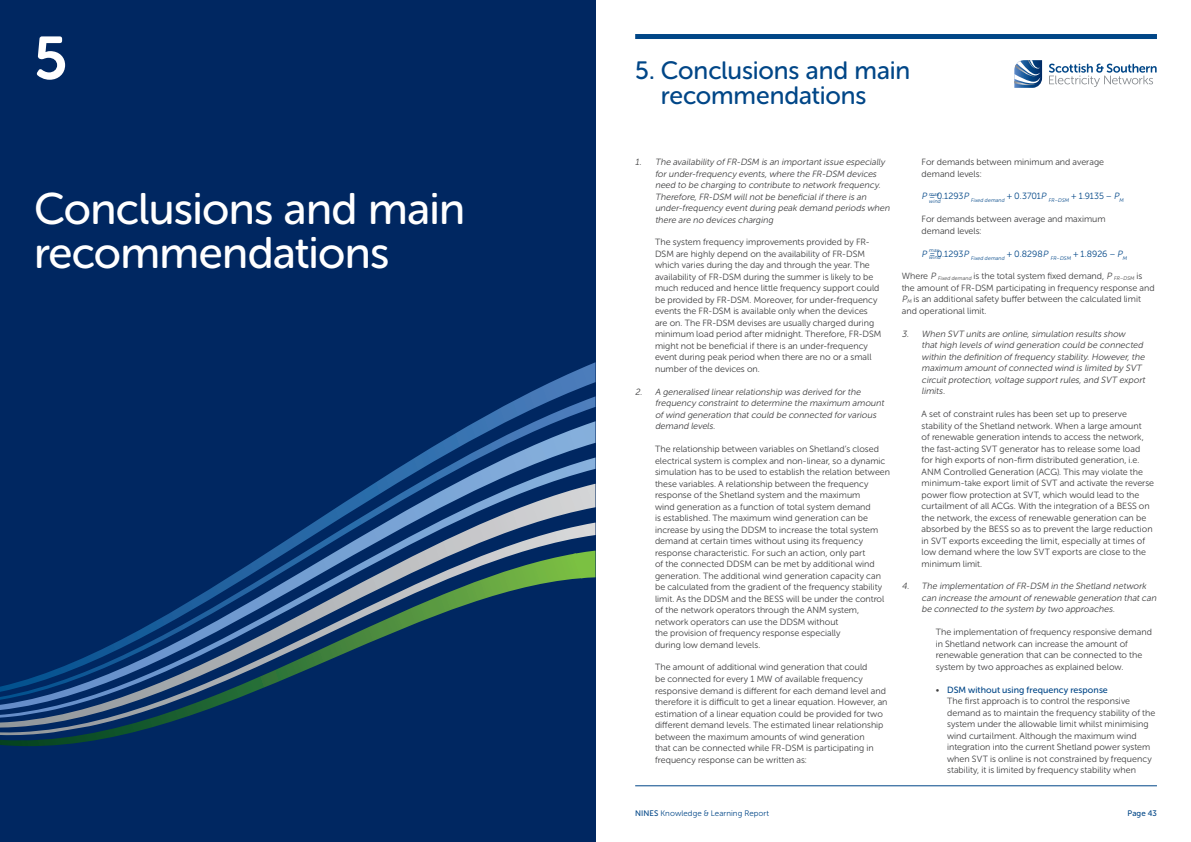
<style>
.page{position:relative;width:1191px;height:842px;background:#fff}
.page>*{position:absolute;margin:0;border:0;box-sizing:border-box;transform-origin:0 0}
.t1{font:60px "Museo Sans Rounded 700";color:#fff}
.t2{font:44px/44px "Museo Sans Rounded 500";letter-spacing:-.015em;color:#fff}
.t3{font:25px/25px "Museo Sans Rounded 500";letter-spacing:-.005em;color:#004687}
.t4{font:9px/11.5px "Museo Sans Rounded 300";letter-spacing:.005em;color:#3e3e3f}
.t5{font:italic 9px/11.5px "Museo Sans Rounded 300";color:#3e3e3f}
.t6{font:9px "Museo Sans Rounded 300";letter-spacing:-.005em;color:#004687}
.t7{font:9px "Museo Sans Rounded 500";letter-spacing:.005em;color:#004687}
.t8{font:8px "Museo Sans Rounded 300";letter-spacing:.015em;color:#004687}
.t9{font:8px "Museo Sans Rounded 500";letter-spacing:.01em;color:#004687}
.t10{font:italic 5.2px/7px "Museo Sans Rounded 300";color:#004687}
.s1{font-style:italic}
.s2{font-family:"Museo Sans Rounded 300";color:#3e3e3f}
.s3{font-family:"Museo Sans Rounded 500"}
</style>
<div class="page">
<div style="left:635px;top:34px;width:522px;height:5px;background:#004687"></div>
<svg style="left:1014px;top:60px;width:28px;height:28px"></svg>
<svg style="left:1049px;top:64px;width:107px;height:23px"></svg>
<hr style="left:635px;top:785px;width:522px;height:1px;background:#004687">
<div style="left:0;top:0;width:595px;height:842px;background:#002761"></div>
<svg style="left:0;top:735px;width:121px;height:11px"></svg>
<svg style="left:0;top:727px;width:152px;height:8px"></svg>
<svg style="left:0;top:718px;width:182px;height:9px"></svg>
<svg style="left:0;top:710px;width:205px;height:8px"></svg>
<svg style="left:0;top:700px;width:232px;height:10px"></svg>
<svg style="left:0;top:692px;width:253px;height:8px"></svg>
<svg style="left:0;top:362px;width:595px;height:330px"></svg>
<h1 class="t1" style="left:34px;top:25px;width:35px">5</h1>
<h2 class="t2" style="left:34px;top:187px;width:432px">Conclusions and main recommendations</h2>
<h3 class="t3" style="left:661px;top:58px;width:251px;text-indent:-26px">5. Conclusions and main recommendations</h3>
<p class="t5" style="left:655px;top:156px;width:238px;text-indent:-20px">1. The availability ofFR-DSM is an importantissue especially forunder-frequency events,where the FR-DSM devices need to be charging to contribute to network frequency.<br>Therefore,FR-DSM willnotbe beneficialifthere is an under-frequency eventduring peak demand periods when there are no devices charging</p>
<p class="t4" style="left:655px;top:237px;width:228px">The system frequency improvements provided by FR-DSM are highly depend on the availability of FR-DSM which varies during the day and through the year. The availability of FR-DSM during the summer is likely to be much reduced and hence little frequency support could be provided by FR-DSM. Moreover, for under-frequency events the FR-DSM is available only when the devices are on. The FR-DSM devises are usually charged during minimum load period after midnight. Therefore, FR-DSM might not be beneficial if there is an under-frequency event during peak period when there are no or a small number of the devices on.</p>
<p class="t5" style="left:655px;top:386px;width:232px;text-indent:-20px">2. A generalised linearrelationship was derived forthe frequency constraintto determine the maximum amount ofwind generation thatcould be connected forvarious demand levels.</p>
<p class="t4" style="left:655px;top:443px;width:237px">The relationship between variables on Shetland’s closed electrical system is complex and non-linear, so a dynamic simulation has to be used to establish the relation between these variables. A relationship between the frequency response of the Shetland system and the maximum<br>wind generation as a function of total system demand<br>is established. The maximum wind generation can be increase by using the DDSM to increase the total system demand at certain times without using its frequency response characteristic. For such an action, only part<br>of the connected DDSM can be met by additional wind generation. The additional wind generation capacity can be calculated from the gradient of the frequency stability limit. As the DDSM and the BESS will be under the control of the network operators through the ANM system, network operators can use the DDSM without<br>the provision of frequency response especially<br>during low demand levels.</p>
<p class="t4" style="left:655px;top:662px;width:234px">The amount of additional wind generation that could<br>be connected for every 1 MW of available frequency responsive demand is different for each demand level and therefore it is difficult to get a linear equation. However, an estimation of a linear equation could be provided for two different demand levels. The estimated linear relationship between the maximum amounts of wind generation<br>that can be connected while FR-DSM is participating in frequency response can be written as:</p>
<p class="t4" style="left:921px;top:156px;width:184px">For demands between minimum and average demand levels:</p>
<p class="t6" style="left:921px;top:191px;width:204px"><span class="s1">P=</span>0.1293<span class="s1">P</span><sub>Fixed</sub> <sub>demand</sub> + 0.3701<span class="s1">P</span><sub>FR–DSM</sub> + 1.9135 − <span class="s1">P</span><sub>M</sub></p>
<p class="t4" style="left:921px;top:213px;width:185px">For demands between average and maximum demand levels:</p>
<p class="t6" style="left:921px;top:249px;width:208px"><span class="s1">P=</span>0.1293<span class="s1">P</span><sub>Fixed</sub> <sub>demand</sub> + 0.8298<span class="s1">P</span><sub>FR–DSM</sub> + 1.8926 − <span class="s1">P</span><sub>M</sub></p>
<p class="t4" style="left:901px;top:271px;width:254px">Where <span class="s1">P</span> <sub>Fixed</sub> <sub>demand</sub> is the total system fixed demand, <span class="s1">P</span> <sub>FR–DSM</sub> is the amount of FR-DSM participating in frequency response and <span class="s1">P</span><sub>M</sub> is an additional safety buffer between the calculated limit and operational limit.</p>
<p class="t5" style="left:921px;top:328px;width:227px;text-indent:-20px">3. When SVT units are online,simulation results show thathigh levels ofwind generation could be connected within the definition offrequency stability.However,the maximum amountofconnected wind is limited by SVT circuitprotection,voltage supportrules,and SVT export limits.</p>
<p class="t4" style="left:921px;top:408px;width:234px">A set of constraint rules has been set up to preserve stability of the Shetland network. When a large amount<br>of renewable generation intends to access the network, the fast-acting SVT generator has to release some load<br>for high exports of non-firm distributed generation, i.e.<br>ANM Controlled Generation (ACG). This may violate the minimum-take export limit of SVT and activate the reverse power flow protection at SVT, which would lead to the curtailment of all ACGs. With the integration of a BESS on the network, the excess of renewable generation can be absorbed by the BESS so as to prevent the large reduction in SVT exports exceeding the limit, especially at times of low demand where the low SVT exports are close to the minimum limit.</p>
<p class="t5" style="left:921px;top:581px;width:238px;text-indent:-20px">4. The implementation ofFR-DSM in the Shetland network can increase the amountofrenewable generation thatcan be connected to the system by two approaches.</p>
<p class="t4" style="left:935px;top:626px;width:218px">The implementation of frequency responsive demand in Shetland network can increase the amount of renewable generation that can be connected to the system by two approaches as explained below.</p>
<p class="t7" style="left:935px;top:685px;width:174px"><span class="s2">•</span> DSM without using frequency response</p>
<p class="t4" style="left:947px;top:695px;width:210px">The first approach is to control the responsive demand as to maintain the frequency stability of the system under the allowable limit whilst minimising wind curtailment. Although the maximum wind integration into the current Shetland power system when SVT is online is not constrained by frequency stability, it is limited by frequency stability when</p>
<p class="t10" style="left:929px;top:190px;width:14px">max wind</p>
<p class="t10" style="left:929px;top:247px;width:14px">max wind</p>
<p class="t8" style="left:635px;top:809px;width:135px"><span class="s3">NINES</span> Knowledge &amp; Learning Report</p>
<p class="t9" style="left:1127px;top:809px;width:31px">Page 43</p>
</div>
